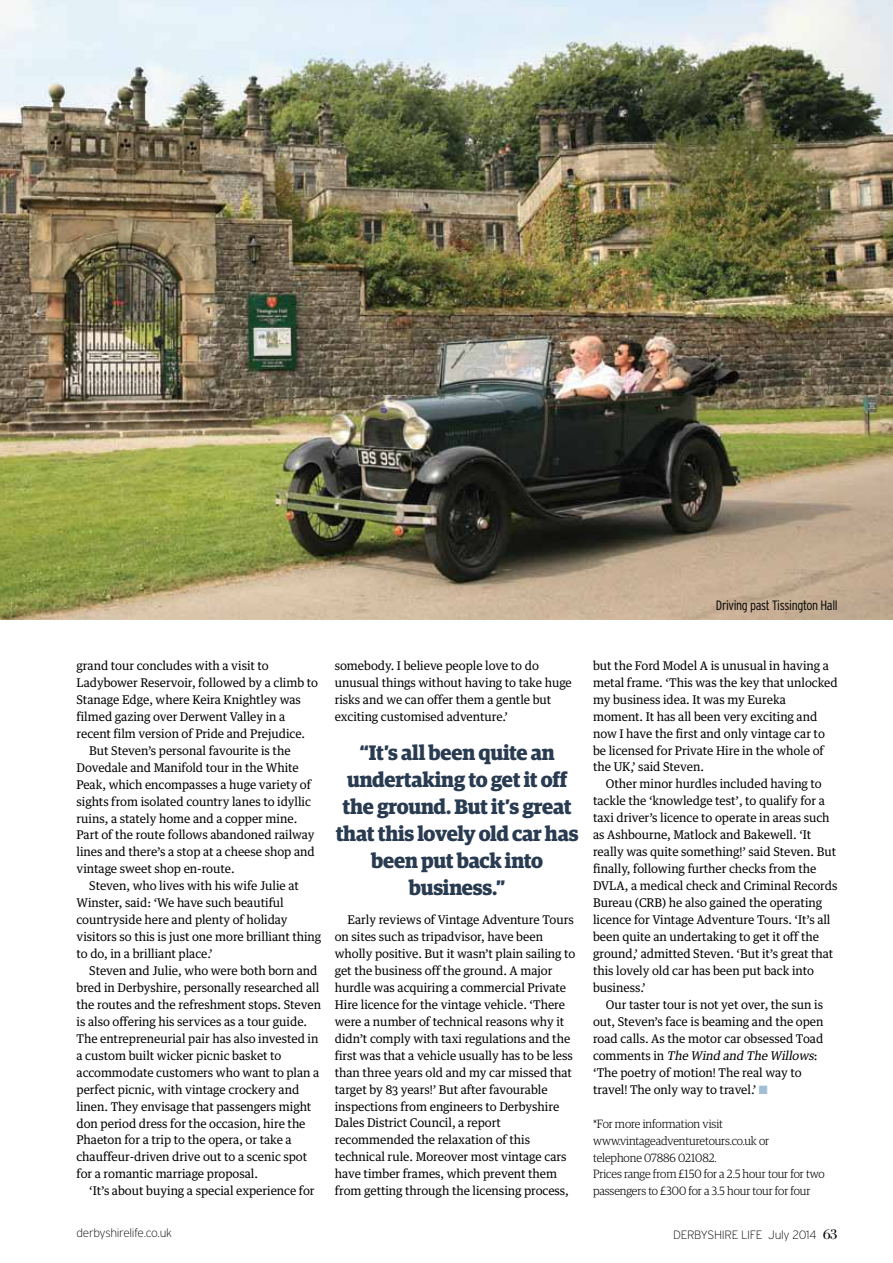
<style>
.page{position:relative;width:893px;height:1263px;background:#fff}
.page>*{position:absolute;margin:0;border:0;box-sizing:border-box;transform-origin:0 0}
.t1{font:700 21px/27px "Guardian Egyp";letter-spacing:-.015em;color:#293b51;text-align:center}
.t2{font:300 condensed 13.5px "Interstate";letter-spacing:-.025em;color:#000}
.t3{font:12px/17px "Guardian Text Egyp";letter-spacing:-.005em;color:#000}
.t4{font:300 12px/17px "Guardian Egyp";letter-spacing:-.005em;color:#000}
.t5{font:200 12px "Interstate";letter-spacing:-.025em;color:#000}
.s1{font-style:italic}
.s2{color:#a2bed4}
.s3{font-family:"Bodoni";font-weight:400;font-size:15px}
</style>
<div class="page">
<img style="left:0;top:0;width:893px;height:619px">
<p class="t2" style="left:716px;top:597px;width:123px">Driving past Tissington Hall</p>
<p class="t3" style="left:77px;top:656px;width:194px">grand tour concludes with a visit to</p>
<p class="t3" style="left:77px;top:673px;width:243px">Ladybower Reservoir, followed by a climb to</p>
<p class="t3" style="left:77px;top:690px;width:226px">Stanage Edge, where Keira Knightley was</p>
<p class="t3" style="left:77px;top:707px;width:210px">filmed gazing over Derwent Valley in a</p>
<p class="t3" style="left:77px;top:724px;width:230px">recent film version of Pride and Prejudice.</p>
<p class="t3" style="left:89px;top:741px;width:203px">But Steven’s personal favourite is the</p>
<p class="t3" style="left:77px;top:758px;width:224px">Dovedale and Manifold tour in the White</p>
<p class="t3" style="left:77px;top:775px;width:236px">Peak, which encompasses a huge variety of</p>
<p class="t3" style="left:77px;top:791px;width:236px">sights from isolated country lanes to idyllic</p>
<p class="t3" style="left:77px;top:808px;width:222px">ruins, a stately home and a copper mine.</p>
<p class="t3" style="left:77px;top:825px;width:240px">Part of the route follows abandoned railway</p>
<p class="t3" style="left:77px;top:842px;width:240px">lines and there’s a stop at a cheese shop and</p>
<p class="t3" style="left:77px;top:859px;width:160px">vintage sweet shop en-route.</p>
<p class="t3" style="left:89px;top:876px;width:211px">Steven, who lives with his wife Julie at</p>
<p class="t3" style="left:77px;top:893px;width:209px">Winster, said: ‘We have such beautiful</p>
<p class="t3" style="left:77px;top:910px;width:213px">countryside here and plenty of holiday</p>
<p class="t3" style="left:77px;top:927px;width:246px">visitors so this is just one more brilliant thing</p>
<p class="t3" style="left:77px;top:944px;width:138px">to do, in a brilliant place.’</p>
<p class="t3" style="left:89px;top:961px;width:230px">Steven and Julie, who were both born and</p>
<p class="t3" style="left:77px;top:978px;width:244px">bred in Derbyshire, personally researched all</p>
<p class="t3" style="left:77px;top:995px;width:246px">the routes and the refreshment stops. Steven</p>
<p class="t3" style="left:77px;top:1012px;width:232px">is also offering his services as a tour guide.</p>
<p class="t3" style="left:77px;top:1029px;width:243px">The entrepreneurial pair has also invested in</p>
<p class="t3" style="left:77px;top:1046px;width:206px">a custom built wicker picnic basket to</p>
<p class="t3" style="left:77px;top:1063px;width:244px">accommodate customers who want to plan a</p>
<p class="t3" style="left:77px;top:1080px;width:224px">perfect picnic, with vintage crockery and</p>
<p class="t3" style="left:77px;top:1096px;width:236px">linen. They envisage that passengers might</p>
<p class="t3" style="left:77px;top:1113px;width:231px">don period dress for the occasion, hire the</p>
<p class="t3" style="left:77px;top:1130px;width:217px">Phaeton for a trip to the opera, or take a</p>
<p class="t3" style="left:77px;top:1147px;width:232px">chauffeur-driven drive out to a scenic spot</p>
<p class="t3" style="left:77px;top:1164px;width:183px">for a romantic marriage proposal.</p>
<p class="t3" style="left:89px;top:1181px;width:227px">‘It’s about buying a special experience for</p>
<p class="t3" style="left:335px;top:656px;width:239px">somebody. I believe people love to do unusual things without having to take huge risks and we can offer them a gentle but exciting customised adventure.’</p>
<h1 class="t1" style="left:336px;top:737px;width:244px">“It’s all been quite an undertaking to get it off the ground. But it’s great that this lovely old car has been put back into business.”</h1>
<p class="t3" style="left:335px;top:910px;width:242px;text-indent:13px">Early reviews of Vintage Adventure Tours on sites such as tripadvisor, have been wholly positive. But it wasn’t plain sailing to get the business off the ground. A major hurdle was acquiring a commercial Private Hire licence for the vintage vehicle. ‘There were a number of technical reasons why it didn’t comply with taxi regulations and the first was that a vehicle usually has to be less than three years old and my car missed that target by 83 years!’ But after favourable inspections from engineers to Derbyshire Dales District Council, a report recommended the relaxation of this technical rule. Moreover most vintage cars have timber frames, which prevent them from getting through the licensing process,</p>
<p class="t3" style="left:593px;top:656px;width:246px">but the Ford Model A is unusual in having a metal frame. ‘This was the key that unlocked my business idea. It was my Eureka moment. It has all been very exciting and now I have the first and only vintage car to be licensed for Private Hire in the whole of the UK,’ said Steven.</p>
<p class="t3" style="left:593px;top:774px;width:246px;text-indent:13px">Other minor hurdles included having to tackle the ‘knowledge test’, to qualify for a taxi driver’s licence to operate in areas such as Ashbourne, Matlock and Bakewell. ‘It really was quite something!’ said Steven. But finally, following further checks from the DVLA, a medical check and Criminal Records Bureau (CRB) he also gained the operating licence for Vintage Adventure Tours. ‘It’s all been quite an undertaking to get it off the ground,’ admitted Steven. ‘But it’s great that this lovely old car has been put back into business.’</p>
<p class="t3" style="left:593px;top:995px;width:232px;text-indent:13px">Our taster tour is not yet over, the sun is out, Steven’s face is beaming and the open road calls. As the motor car obsessed Toad c o m m e n t s i n <span class="s1">The Wind and The Willows</span>: ‘The poetry of motion! The real way to travel! The only way to travel.’ <span class="s2">■</span></p>
<p class="t4" style="left:593px;top:1114px;width:233px">*For more information visit www.vintageadventuretours.co.uk or<br>telephone 07886 021082.<br>Prices range from £150 for a 2.5 hour tour for two passengers to £300 for a 3.5 hour tour for four</p>
<p class="t5" style="left:77px;top:1226px;width:97px">derbyshirelife.co.uk</p>
<p class="t5" style="left:673px;top:1228px;width:166px">DERBYSHIRE LIFE July 2014 <span class="s3">63</span></p>
</div>
